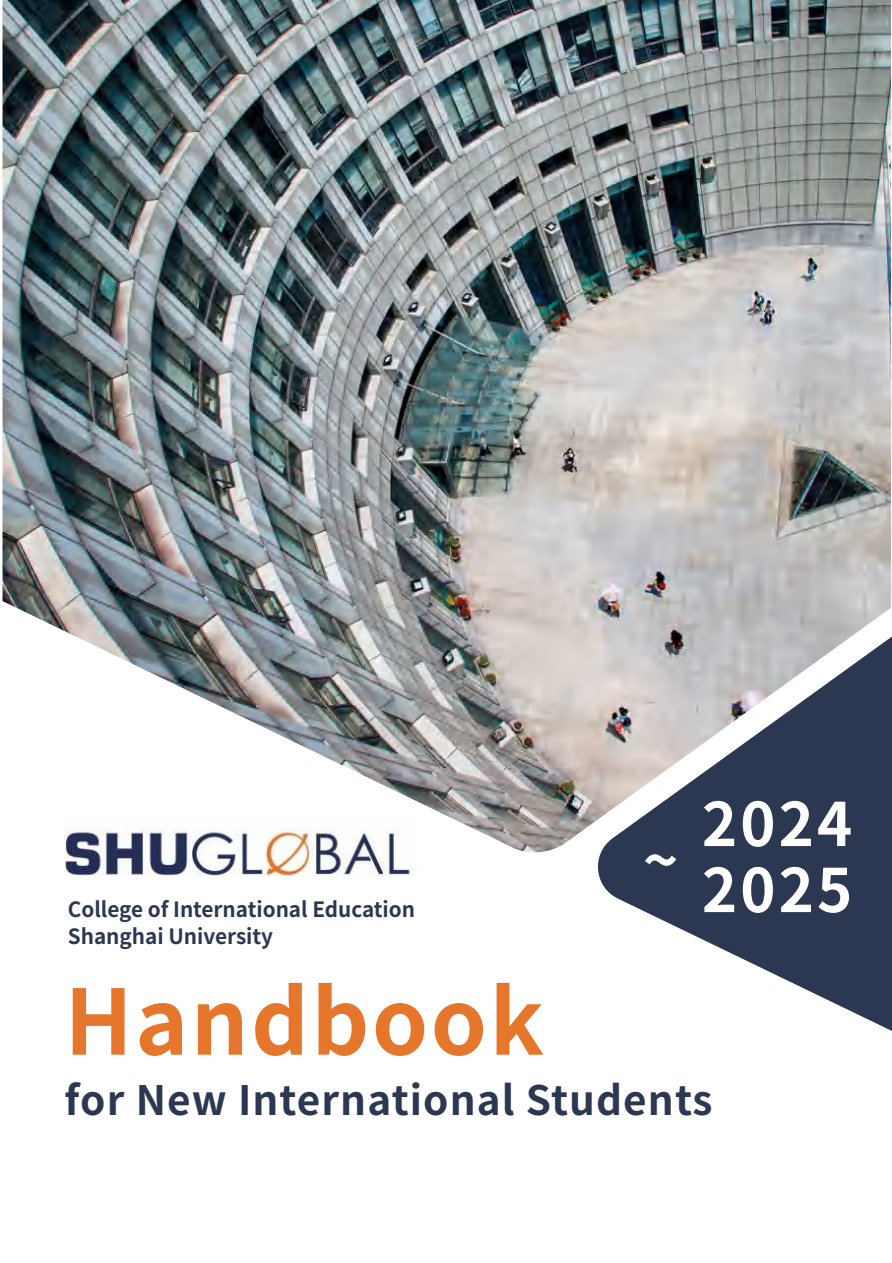
<style>
.page{position:relative;width:892px;height:1263px;background:#fff}
.page>*{position:absolute;margin:0;border:0;box-sizing:border-box;transform-origin:0 0}
.t1{font:700 90px "Source Han Sans CN";letter-spacing:.025em;color:#e5762b}
.t2{font:700 60px "Source Han Sans CN";letter-spacing:.05em;color:#fff}
.t3{font:700 40.5px "Source Han Sans CN";letter-spacing:.025em;color:#2c3751}
.t4{font:700 21px/27px "Source Han Sans CN";color:#2c3751}
</style>
<div class="page">
<img style="left:65px;top:856px;width:345px;height:20px">
<svg style="left:598px;top:637px;width:293px;height:394px;fill:#2c3751"></svg>
<img style="left:3px;top:0;width:887px;height:856px">
<h2 class="t2" style="left:701px;top:790px;width:152px">2024</h2>
<h2 class="t2" style="left:643px;top:827px;width:37px">~</h2>
<h2 class="t2" style="left:701px;top:856px;width:152px">2025</h2>
<p class="t4" style="left:68px;top:896px;width:349px">College of International Education<br>Shanghai University</p>
<h1 class="t1" style="left:64px;top:971px;width:481px">Handbook</h1>
<h3 class="t3" style="left:64px;top:1077px;width:649px">for New International Students</h3>
</div>
